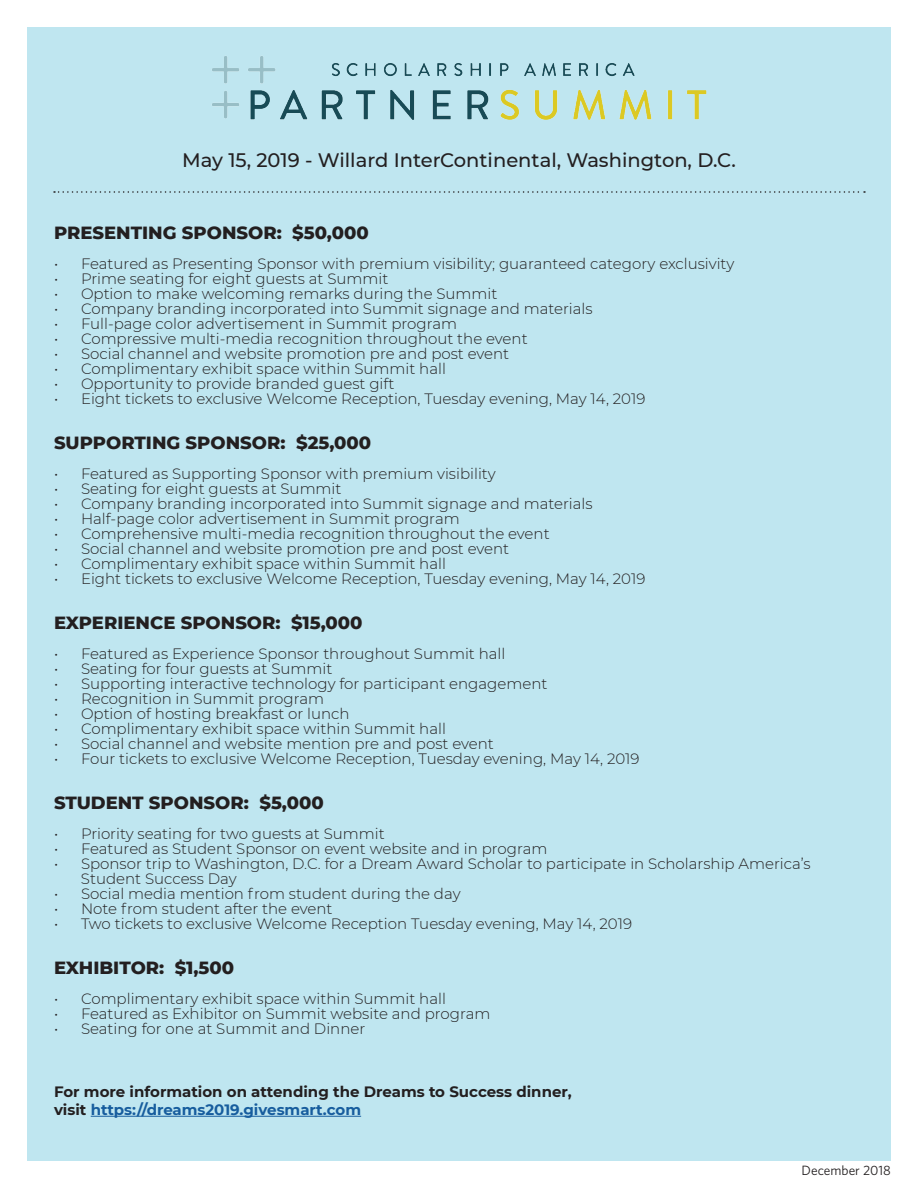
<style>
.page{position:relative;width:918px;height:1188px;background:#fff}
.page>*{position:absolute;margin:0;border:0;box-sizing:border-box;transform-origin:0 0}
.t1{font:500 19.5px "Montserrat";color:#231f20}
.t2{font:800 18px "Montserrat";color:#231f20}
.t3{font:300 15px "Montserrat";color:#231f20}
.t4{font:700 15px "Montserrat";color:#231f20}
.t5{font:700 15px "Montserrat";color:#175d9e}
.t6{font:13.5px "Whitney";color:#231f20}
.s1{color:#231f20}
</style>
<div class="page">
<div style="left:27px;top:27px;width:864px;height:1134px;background:#bfe6f0"></div>
<img style="left:212px;top:56px;width:495px;height:64px">
<hr style="left:91px;top:1116px;width:270px;height:1px;background:#175d9e">
<svg style="left:54px;top:191px;width:811px;height:2px"></svg>
<p class="t1" style="left:182px;top:147px;width:555px">May 15, 2019 - Willard InterContinental, Washington, D.C.</p>
<p class="t2" style="left:54px;top:220px;width:316px">PRESENTING SPONSOR: $50,000</p>
<p class="t3" style="left:54px;top:254px;width:682px">• Featured as Presenting Sponsor with premium visibility; guaranteed category exclusivity</p>
<p class="t3" style="left:54px;top:269px;width:336px">• Prime seating for eight guests at Summit</p>
<p class="t3" style="left:54px;top:284px;width:445px">• Option to make welcoming remarks during the Summit</p>
<p class="t3" style="left:54px;top:299px;width:540px">• Company branding incorporated into Summit signage and materials</p>
<p class="t3" style="left:54px;top:314px;width:405px">• Full-page color advertisement in Summit program</p>
<p class="t3" style="left:54px;top:329px;width:475px">• Compressive multi-media recognition throughout the event</p>
<p class="t3" style="left:54px;top:344px;width:457px">• Social channel and website promotion pre and post event</p>
<p class="t3" style="left:54px;top:359px;width:393px">• Complimentary exhibit space within Summit hall</p>
<p class="t3" style="left:54px;top:374px;width:342px">• Opportunity to provide branded guest gift</p>
<p class="t3" style="left:54px;top:389px;width:593px">• Eight tickets to exclusive Welcome Reception, Tuesday evening, May 14, 2019</p>
<p class="t2" style="left:54px;top:430px;width:319px">SUPPORTING SPONSOR: $25,000</p>
<p class="t3" style="left:54px;top:464px;width:443px">• Featured as Supporting Sponsor with premium visibility</p>
<p class="t3" style="left:54px;top:479px;width:289px">• Seating for eight guests at Summit</p>
<p class="t3" style="left:54px;top:494px;width:540px">• Company branding incorporated into Summit signage and materials</p>
<p class="t3" style="left:54px;top:509px;width:407px">• Half-page color advertisement in Summit program</p>
<p class="t3" style="left:54px;top:524px;width:497px">• Comprehensive multi-media recognition throughout the event</p>
<p class="t3" style="left:54px;top:539px;width:457px">• Social channel and website promotion pre and post event</p>
<p class="t3" style="left:54px;top:554px;width:393px">• Complimentary exhibit space within Summit hall</p>
<p class="t3" style="left:54px;top:569px;width:593px">• Eight tickets to exclusive Welcome Reception, Tuesday evening, May 14, 2019</p>
<p class="t2" style="left:54px;top:610px;width:310px">EXPERIENCE SPONSOR: $15,000</p>
<p class="t3" style="left:54px;top:644px;width:453px">• Featured as Experience Sponsor throughout Summit hall</p>
<p class="t3" style="left:54px;top:659px;width:280px">• Seating for four guests at Summit</p>
<p class="t3" style="left:54px;top:674px;width:495px">• Supporting interactive technology for participant engagement</p>
<p class="t3" style="left:54px;top:689px;width:272px">• Recognition in Summit program</p>
<p class="t3" style="left:54px;top:704px;width:297px">• Option of hosting breakfast or lunch</p>
<p class="t3" style="left:54px;top:719px;width:393px">• Complimentary exhibit space within Summit hall</p>
<p class="t3" style="left:54px;top:734px;width:441px">• Social channel and website mention pre and post event</p>
<p class="t3" style="left:54px;top:749px;width:587px">• Four tickets to exclusive Welcome Reception, Tuesday evening, May 14, 2019</p>
<p class="t2" style="left:54px;top:790px;width:271px">STUDENT SPONSOR: $5,000</p>
<p class="t3" style="left:54px;top:824px;width:332px">• Priority seating for two guests at Summit</p>
<p class="t3" style="left:54px;top:839px;width:495px">• Featured as Student Sponsor on event website and in program</p>
<p class="t3" style="left:54px;top:854px;width:758px">• Sponsor trip to Washington, D.C. for a Dream Award Scholar to participate in Scholarship America’s</p>
<p class="t3" style="left:81px;top:869px;width:157px">Student Success Day</p>
<p class="t3" style="left:54px;top:884px;width:408px">• Social media mention from student during the day</p>
<p class="t3" style="left:54px;top:899px;width:280px">• Note from student after the event</p>
<p class="t3" style="left:54px;top:914px;width:580px">• Two tickets to exclusive Welcome Reception Tuesday evening, May 14, 2019</p>
<p class="t2" style="left:54px;top:955px;width:182px">EXHIBITOR: $1,500</p>
<p class="t3" style="left:54px;top:989px;width:393px">• Complimentary exhibit space within Summit hall</p>
<p class="t3" style="left:54px;top:1004px;width:438px">• Featured as Exhibitor on Summit website and program</p>
<p class="t3" style="left:54px;top:1019px;width:313px">• Seating for one at Summit and Dinner</p>
<p class="t4" style="left:54px;top:1081px;width:519px">For more information on attending the Dreams to Success dinner,</p>
<p class="t5" style="left:54px;top:1099px;width:309px"><span class="s1">visit</span> https://dreams2019.givesmart.com</p>
<p class="t6" style="left:802px;top:1161px;width:91px">December 2018</p>
</div>
